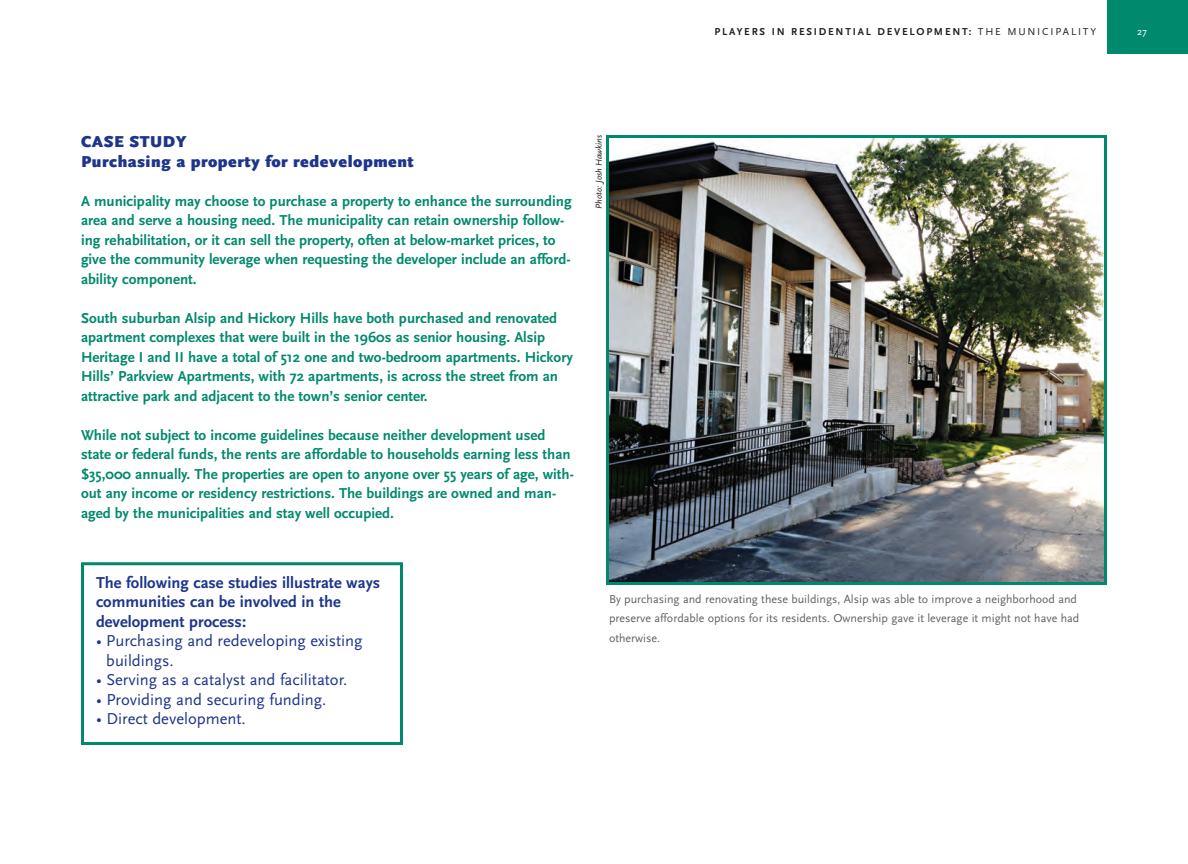
<style>
.page{position:relative;width:1188px;height:864px;background:#fff}
.page>*{position:absolute;margin:0;border:0;box-sizing:border-box;transform-origin:0 0}
.t1{font:16.5px/19.5px "Scala Sans";color:#1e358b}
.t2{font:700 16.5px/19.5px "Scala Sans";color:#1e358b}
.t3{font:900 16.5px/19.5px "Scala Sans";letter-spacing:.03em;color:#1e358b}
.t4{font:700 15px/19.5px "Scala Sans";color:#00896d}
.t5{font:12px/19.5px "Scala Sans";color:#636366}
.t6{font:700 10.5px "Scala Sans";letter-spacing:.17em;color:#231f20}
.t7{font:10.5px "Scala Sans";color:#fff}
.t8{font:italic 9px "Scala Sans";color:#231f20}
.s1{font-weight:400}
</style>
<div class="page">
<div style="left:1107px;top:0;width:81px;height:54px;background:#00896d"></div>
<img style="left:610px;top:139px;width:493px;height:442px">
<div style="left:606px;top:135px;width:501px;height:450px;border:3px solid #00896d"></div>
<div style="left:81px;top:562px;width:322px;height:183px;border:3px solid #00896d"></div>
<p class="t6" style="left:715px;top:25px;width:383px">PLAYERS IN RESIDENTIAL DEVELOPMENT: <span class="s1">THE MUNICIPALITY</span></p>
<p class="t7" style="left:1137px;top:25px;width:12px">27</p>
<p class="t3" style="left:81px;top:132px;width:334px">CASE STUDY<br>Purchasing a property for redevelopment</p>
<p class="t4" style="left:81px;top:191px;width:492px">A municipality may choose to purchase a property to enhance the surrounding area and serve a housing need. The municipality can retain ownership follow&shy;ing rehabilitation, or it can sell the property, often at below-market prices, to give the community leverage when requesting the developer include an afford&shy;ability component.</p>
<p class="t4" style="left:81px;top:308px;width:493px">South suburban Alsip and Hickory Hills have both purchased and renovated apartment complexes that were built in the 1960s as senior housing. Alsip Heritage I and II have a total of 512 one and two-bedroom apartments. Hickory Hills’ Parkview Apartments, with 72 apartments, is across the street from an attractive park and adjacent to the town’s senior center.</p>
<p class="t4" style="left:81px;top:425px;width:494px">While not subject to income guidelines because neither development used state or federal funds, the rents are affordable to households earning less than $35,000 annually. The properties are open to anyone over 55 years of age, with&shy;out any income or residency restrictions. The buildings are owned and man&shy;aged by the municipalities and stay well occupied.</p>
<p class="t2" style="left:96px;top:572px;width:286px">The following case studies illustrate ways communities can be involved in the development process:</p>
<p class="t1" style="left:106px;top:631px;width:258px;text-indent:-10px">• Purchasing and redeveloping existing buildings.</p>
<p class="t1" style="left:96px;top:670px;width:253px">• Serving as a catalyst and facilitator.</p>
<p class="t1" style="left:96px;top:689px;width:232px">• Providing and securing funding.</p>
<p class="t1" style="left:96px;top:709px;width:151px">• Direct development.</p>
<p class="t8" style="left:593px;top:209px;width:75px;rotate:-90deg">Photo: Josh Hawkins</p>
<p class="t5" style="left:609px;top:589px;width:472px">By purchasing and renovating these buildings, Alsip was able to improve a neighborhood and preserve affordable options for its residents. Ownership gave it leverage it might not have had otherwise.</p>
</div>
